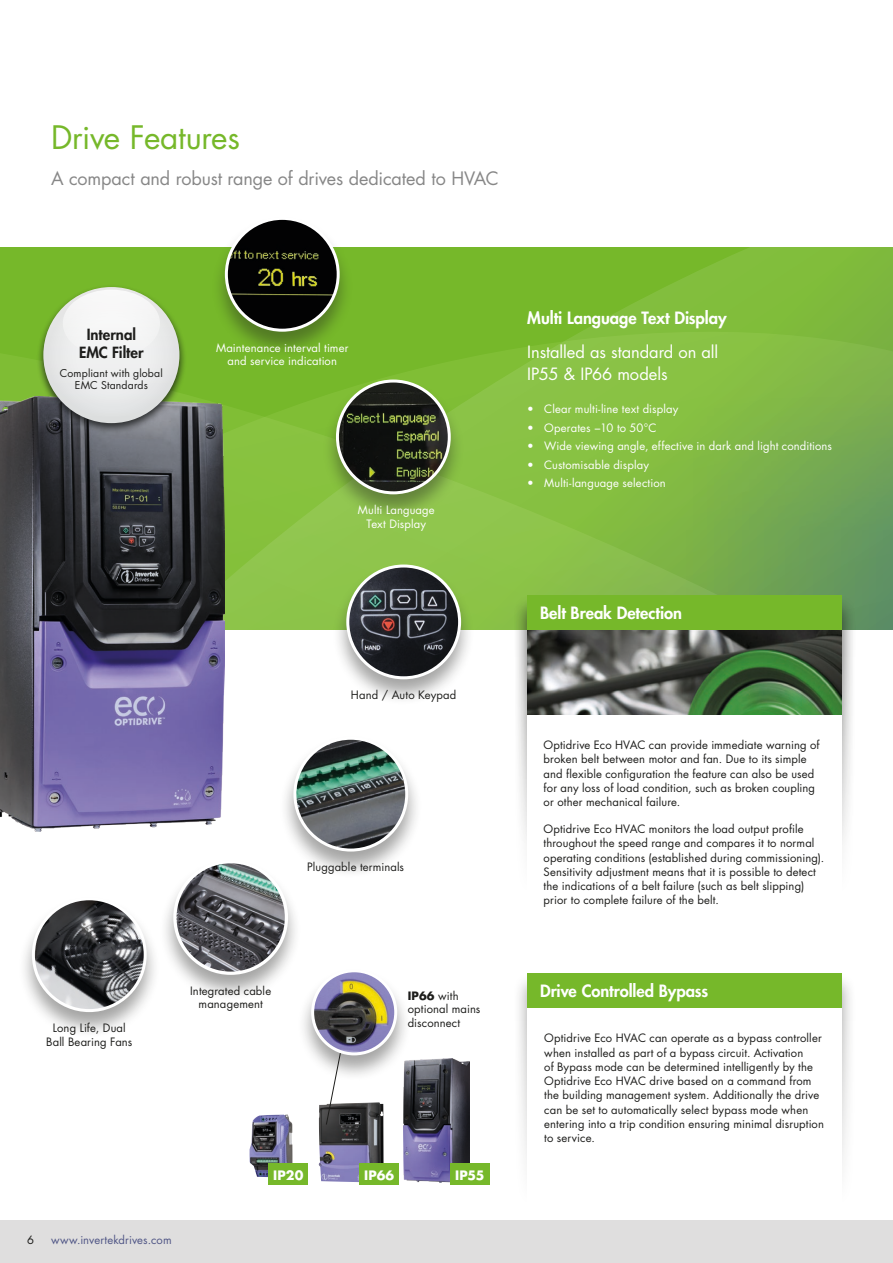
<style>
.page{position:relative;width:893px;height:1263px;background:#fff}
.page>*{position:absolute;margin:0;border:0;box-sizing:border-box;transform-origin:0 0}
.t1{font:31.5px "Futura Std";letter-spacing:-.01em;color:#76b82a}
.Page_Intro{font:18px "Futura Std";letter-spacing:-.01em;color:#878787}
.Block_Heading{font:800 16.5px "Futura Std";color:#fff}
.Intro_Text{font:16.5px/21.5px "Futura Std";letter-spacing:-.005em;color:#fff}
.t2{font:800 15px/18px "Futura Std";color:#1d1d1b;text-align:center}
.H3_Light{font:700 12.6px "Futura Std";letter-spacing:.01em;color:#fff}
.BODY{font:11.25px/14.2px "Futura Std";letter-spacing:.01em;color:#1d1d1b}
.t3{font:11.25px/13.5px "Futura Std";letter-spacing:.01em;color:#fff;text-align:center}
.t4{font:11.25px "Futura Std";letter-spacing:.01em;color:#505686}
.BODY_Inverse{font:10.5px/12.6px "Futura Std";letter-spacing:.01em;color:#1d1d1b;text-align:center}
.s1{font-weight:700}
</style>
<div class="page">
<svg style="left:0;top:247px;width:893px;height:28px;background:#78b92e"></svg>
<svg style="left:0;top:275px;width:893px;height:354px;background:#7fb941"></svg>
<img style="left:0;top:396px;width:225px;height:436px">
<div style="left:36px;top:284px;width:150px;height:150px;background:#0e100f;opacity:.75"></div>
<div style="left:43px;top:287px;width:136px;height:136px;background:#e7e8e9;border-radius:50%"></div>
<div style="left:63px;top:290px;width:97px;height:67px;background:#f5f6f6;border-radius:50%"></div>
<img style="left:404px;top:1059px;width:66px;height:123px">
<img style="left:250px;top:1115px;width:42px;height:62px">
<img style="left:319px;top:1102px;width:65px;height:80px">
<svg style="left:326px;top:1082px;width:17px;height:43px"></svg>
<div style="left:297px;top:968px;width:114px;height:114px;background:#1d1d1b;opacity:.4"></div>
<img style="left:313px;top:971px;width:83px;height:83px;border-radius:42px">
<div style="left:311px;top:969px;width:86px;height:86px;border:3px solid #fff;border-radius:50%"></div>
<div style="left:280px;top:736px;width:142px;height:142px;background:#1d1d1b;opacity:.4"></div>
<img style="left:295px;top:738px;width:112px;height:112px;border-radius:56px">
<div style="left:293px;top:737px;width:115px;height:114px;border:3px solid #fff;border-radius:50%"></div>
<div style="left:322px;top:378px;width:143px;height:143px;background:#1d1d1b;opacity:.4"></div>
<img style="left:337px;top:381px;width:112px;height:112px;border-radius:56px">
<div style="left:336px;top:379px;width:115px;height:115px;border:3px solid #fff;border-radius:50%"></div>
<div style="left:211px;top:216px;width:143px;height:142px;background:#1d1d1b;opacity:.4"></div>
<img style="left:226px;top:218px;width:112px;height:112px;border-radius:56px">
<div style="left:225px;top:217px;width:115px;height:115px;border:3px solid #fff;border-radius:50%"></div>
<div style="left:159px;top:859px;width:143px;height:142px;background:#1d1d1b;opacity:.4"></div>
<img style="left:175px;top:862px;width:111px;height:111px;border-radius:56px">
<div style="left:173px;top:860px;width:115px;height:115px;border:3px solid #fff;border-radius:50%"></div>
<div style="left:18px;top:896px;width:143px;height:143px;background:#1d1d1b;opacity:.4"></div>
<img style="left:33px;top:899px;width:112px;height:111px;border-radius:56px">
<div style="left:32px;top:897px;width:115px;height:115px;border:3px solid #fff;border-radius:50%"></div>
<div style="left:332px;top:563px;width:143px;height:143px;background:#1d1d1b;opacity:.4"></div>
<img style="left:348px;top:566px;width:112px;height:112px;border-radius:56px">
<div style="left:346px;top:564px;width:115px;height:115px;border:3px solid #fff;border-radius:50%"></div>
<div style="left:513px;top:594px;width:343px;height:326px;background:#fff"></div>
<div style="left:513px;top:972px;width:343px;height:259px;background:#1d1d1b;opacity:.4"></div>
<div style="left:527px;top:973px;width:315px;height:231px;background:#fff"></div>
<div style="left:513px;top:598px;width:343px;height:275px;background:#1d1d1b;opacity:.4"></div>
<div style="left:527px;top:600px;width:315px;height:246px;background:#fff"></div>
<div style="left:0;top:1220px;width:893px;height:43px;background:#dfdede"></div>
<div style="left:527px;top:973px;width:315px;height:34px;background:#76b82a"></div>
<img style="left:527px;top:629px;width:315px;height:85px">
<div style="left:527px;top:595px;width:315px;height:34px;background:#76b82a"></div>
<div style="left:450px;top:1164px;width:40px;height:21px;background:#76b82a"></div>
<div style="left:359px;top:1164px;width:40px;height:21px;background:#76b82a"></div>
<div style="left:268px;top:1164px;width:40px;height:21px;background:#76b82a"></div>
<h1 class="t1" style="left:51px;top:117px;width:190px">Drive Features</h1>
<p class="Page_Intro" style="left:51px;top:167px;width:449px">A compact and robust range of drives dedicated to HVAC</p>
<p class="t2" style="left:79px;top:325px;width:66px">Internal<br>EMC Filter</p>
<p class="BODY_Inverse" style="left:60px;top:366px;width:104px">Compliant with global<br>EMC Standards</p>
<p class="t3" style="left:216px;top:341px;width:134px">Maintenance interval timer and service indication</p>
<p class="t3" style="left:358px;top:503px;width:78px">Multi Language<br>Text Display</p>
<p class="BODY" style="left:351px;top:688px;width:107px">Hand / Auto Keypad</p>
<p class="BODY" style="left:46px;top:1021px;width:88px;line-height:13.5px;text-align:center">Long Life, Dual<br>Ball Bearing Fans</p>
<p class="BODY" style="left:307px;top:860px;width:99px">Pluggable terminals</p>
<p class="BODY" style="left:190px;top:984px;width:83px">Integrated cable</p>
<p class="BODY" style="left:199px;top:997px;width:66px">management</p>
<p class="BODY" style="left:408px;top:989px;width:74px;line-height:13.5px"><span class="s1">IP66</span> with optional mains disconnect</p>
<p class="BODY" style="left:27px;top:1232px;width:8px">6</p>
<p class="t4" style="left:51px;top:1232px;width:122px">www.invertekdrives.com</p>
<p class="H3_Light" style="left:273px;top:1166px;width:32px">IP20</p>
<p class="H3_Light" style="left:364px;top:1166px;width:32px">IP66</p>
<p class="H3_Light" style="left:455px;top:1166px;width:31px">IP55</p>
<h2 class="Block_Heading" style="left:527px;top:307px;width:201px">Multi Language Text Display</h2>
<p class="Intro_Text" style="left:527px;top:342px;width:193px">Installed as standard on all<br>IP55 &amp; IP66 models</p>
<p class="t3" style="left:527px;top:402px;width:153px">• Clear multi-line text display</p>
<p class="t3" style="left:527px;top:421px;width:131px">• Operates −10 to 50°C</p>
<p class="t3" style="left:527px;top:439px;width:306px">• Wide viewing angle, effective in dark and light conditions</p>
<p class="t3" style="left:527px;top:458px;width:123px">• Customisable display</p>
<p class="t3" style="left:527px;top:476px;width:140px">• Multi-language selection</p>
<p class="Block_Heading" style="left:540px;top:603px;width:143px">Belt Break Detection</p>
<p class="BODY" style="left:544px;top:738px;width:277px">Optidrive Eco HVAC can provide immediate warning of broken belt between motor and fan. Due to its simple and flexible configuration the feature can also be used for any loss of load condition, such as broken coupling or other mechanical failure.</p>
<p class="BODY" style="left:544px;top:822px;width:282px">Optidrive Eco HVAC monitors the load output profile throughout the speed range and compares it to normal operating conditions (established during commissioning).<br>Sensitivity adjustment means that it is possible to detect the indications of a belt failure (such as belt slipping) prior to complete failure of the belt.</p>
<p class="Block_Heading" style="left:540px;top:981px;width:170px">Drive Controlled Bypass</p>
<p class="BODY" style="left:544px;top:1031px;width:281px">Optidrive Eco HVAC can operate as a bypass controller when installed as part of a bypass circuit. Activation<br>of Bypass mode can be determined intelligently by the Optidrive Eco HVAC drive based on a command from the building management system. Additionally the drive can be set to automatically select bypass mode when entering into a trip condition ensuring minimal disruption to service.</p>
</div>
